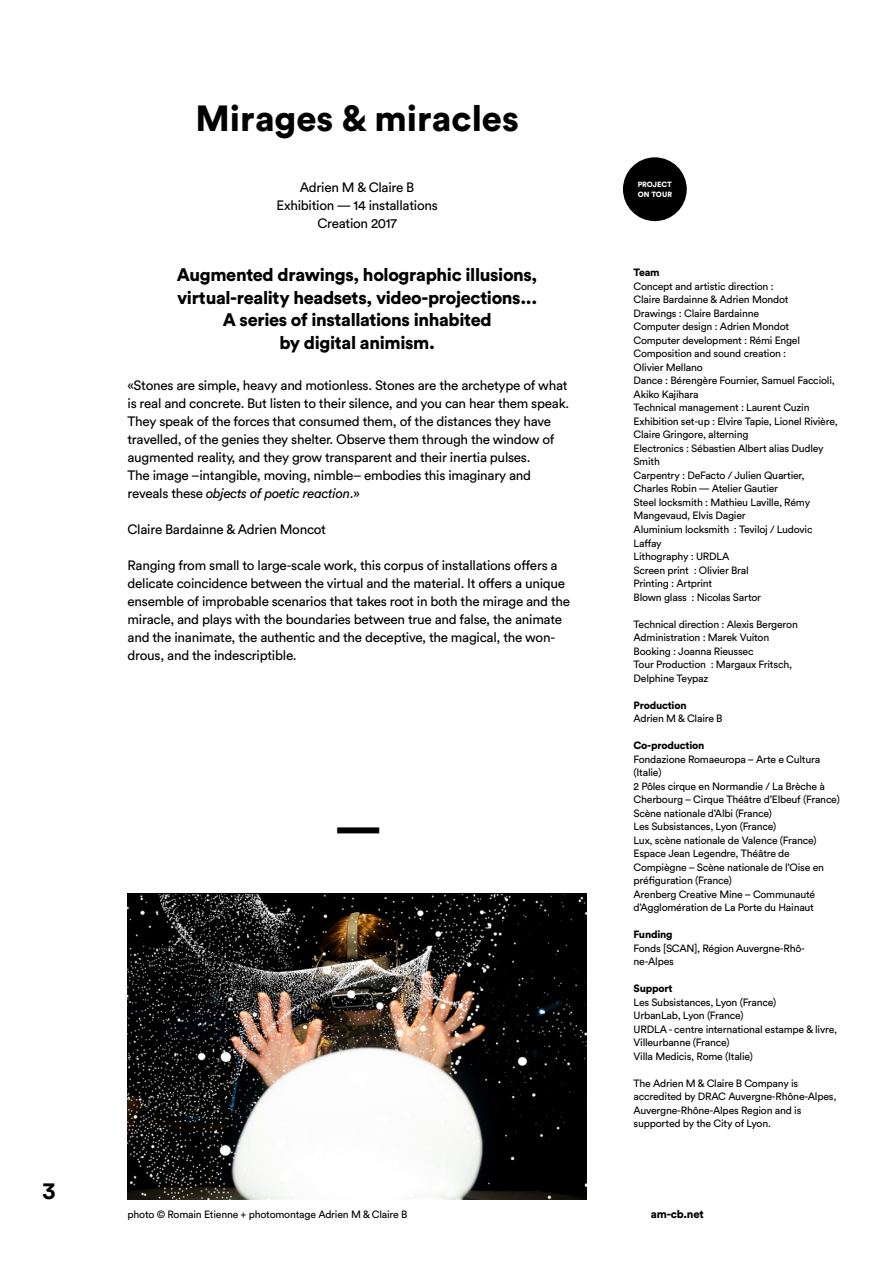
<style>
.page{position:relative;width:893px;height:1263px;background:#fff}
.page>*{position:absolute;margin:0;border:0;box-sizing:border-box;transform-origin:0 0}
.t1{font:900 45px "Circular Std";color:#000}
.t2{font:900 36px "Circular Std";color:#000}
.t3{font:700 24px "Circular Std";color:#000}
.t4{font:900 18px/22.5px "Circular Std";letter-spacing:-.02em;color:#000;text-align:center}
.t5{font:13.5px/18px "Circular Std";letter-spacing:-.02em;color:#000}
.t6{font:900 11.25px "Circular Std";letter-spacing:-.02em;color:#000}
.t7{font:10.5px/13.5px "Circular Std";letter-spacing:-.02em;color:#000}
.t8{font:900 10.5px "Circular Std";letter-spacing:-.02em;color:#000}
.t9{font:900 7.5px/10.5px "Circular Std";color:#fff}
.s1{font-style:italic}
</style>
<div class="page">
<img style="left:128px;top:893px;width:459px;height:306px">
<div style="left:623px;top:157px;width:64px;height:64px;background:#000;border-radius:50%"></div>
<h3 class="t3" style="left:43px;top:1175px;width:15px">3</h3>
<h2 class="t2" style="left:196px;top:95px;width:325px">Mirages &amp; miracles</h2>
<p class="t5" style="left:276px;top:178px;width:163px;text-align:center">Adrien M &amp; Claire B<br>Exhibition — 14 installations<br>Creation 2017</p>
<h3 class="t4" style="left:177px;top:263px;width:362px">Augmented drawings, holographic illusions, virtual-reality headsets, video-projections...<br>A series of installations inhabited<br>by digital animism.</h3>
<p class="t5" style="left:128px;top:377px;width:443px">«Stones are simple, heavy and motionless. Stones are the archetype of what is real and concrete. But listen to their silence, and you can hear them speak.<br>They speak of the forces that consumed them, of the distances they have travelled, of the genies they shelter. Observe them through the window of augmented reality, and they grow transparent and their inertia pulses.<br>The image –intangible, moving, nimble– embodies this imaginary and reveals these <span class="s1">objects of poetic reaction</span>.»</p>
<p class="t5" style="left:128px;top:520px;width:200px">Claire Bardainne &amp; Adrien Moncot</p>
<p class="t5" style="left:128px;top:556px;width:444px">Ranging from small to large-scale work, this corpus of installations offers a delicate coincidence between the virtual and the material. It offers a unique ensemble of improbable scenarios that takes root in both the mirage and the miracle, and plays with the boundaries between true and false, the animate and the inanimate, the authentic and the deceptive, the magical, the won&shy;drous, and the indescriptible.</p>
<h1 class="t1" style="left:334px;top:799px;width:50px">—</h1>
<p class="t9" style="left:638px;top:179px;width:36px">PROJECT<br>ON TOUR</p>
<p class="t8" style="left:634px;top:266px;width:28px">Team</p>
<p class="t7" style="left:634px;top:279px;width:206px">Concept and artistic direction :<br>Claire Bardainne &amp; Adrien Mondot<br>Drawings : Claire Bardainne<br>Computer design : Adrien Mondot<br>Computer development : Rémi Engel<br>Composition and sound creation :<br>Olivier Mellano<br>Dance : Bérengère Fournier, Samuel Faccioli,<br>Akiko Kajihara<br>Technical management : Laurent Cuzin<br>Exhibition set-up : Elvire Tapie, Lionel Rivière,<br>Claire Gringore, alterning<br>Electronics : Sébastien Albert alias Dudley<br>Smith<br>Carpentry : DeFacto / Julien Quartier,<br>Charles Robin — Atelier Gautier<br>Steel locksmith : Mathieu Laville, Rémy<br>Mangevaud, Elvis Dagier<br>Aluminium locksmith : Teviloj / Ludovic<br>Laffay<br>Lithography : URDLA<br>Screen print : Olivier Bral<br>Printing : Artprint<br>Blown glass : Nicolas Sartor</p>
<p class="t7" style="left:634px;top:617px;width:166px">Technical direction : Alexis Bergeron<br>Administration : Marek Vuiton<br>Booking : Joanna Rieussec<br>Tour Production : Margaux Fritsch,<br>Delphine Teypaz</p>
<p class="t8" style="left:634px;top:698px;width:55px">Production</p>
<p class="t7" style="left:634px;top:711px;width:91px">Adrien M &amp; Claire B</p>
<p class="t8" style="left:634px;top:738px;width:72px">Co-production</p>
<p class="t7" style="left:634px;top:752px;width:208px">Fondazione Romaeuropa – Arte e Cultura (Italie)<br>2 Pôles cirque en Normandie / La Brèche à Cherbourg – Cirque Théâtre d’Elbeuf (France)<br>Scène nationale d’Albi (France)<br>Les Subsistances, Lyon (France)<br>Lux, scène nationale de Valence (France)<br>Espace Jean Legendre, Théâtre de Compiègne – Scène nationale de l’Oise en préfiguration (France)<br>Arenberg Creative Mine – Communauté d’Agglomération de La Porte du Hainaut</p>
<p class="t8" style="left:634px;top:927px;width:41px">Funding</p>
<p class="t7" style="left:634px;top:941px;width:173px">Fonds [SCAN], Région Auvergne-Rhô&shy;ne-Alpes</p>
<p class="t8" style="left:634px;top:981px;width:41px">Support</p>
<p class="t7" style="left:634px;top:995px;width:205px">Les Subsistances, Lyon (France)<br>UrbanLab, Lyon (France)<br>URDLA - centre international estampe &amp; livre,<br>Villeurbanne (France)<br>Villa Medicis, Rome (Italie)</p>
<p class="t7" style="left:634px;top:1076px;width:204px">The Adrien M &amp; Claire B Company is accredited by DRAC Auvergne-Rhône-Alpes, Auvergne-Rhône-Alpes Region and is supported by the City of Lyon.</p>
<p class="t7" style="left:128px;top:1208px;width:281px">photo © Romain Etienne + photomontage Adrien M &amp; Claire B</p>
<p class="t6" style="left:651px;top:1207px;width:54px">am-cb.net</p>
</div>
